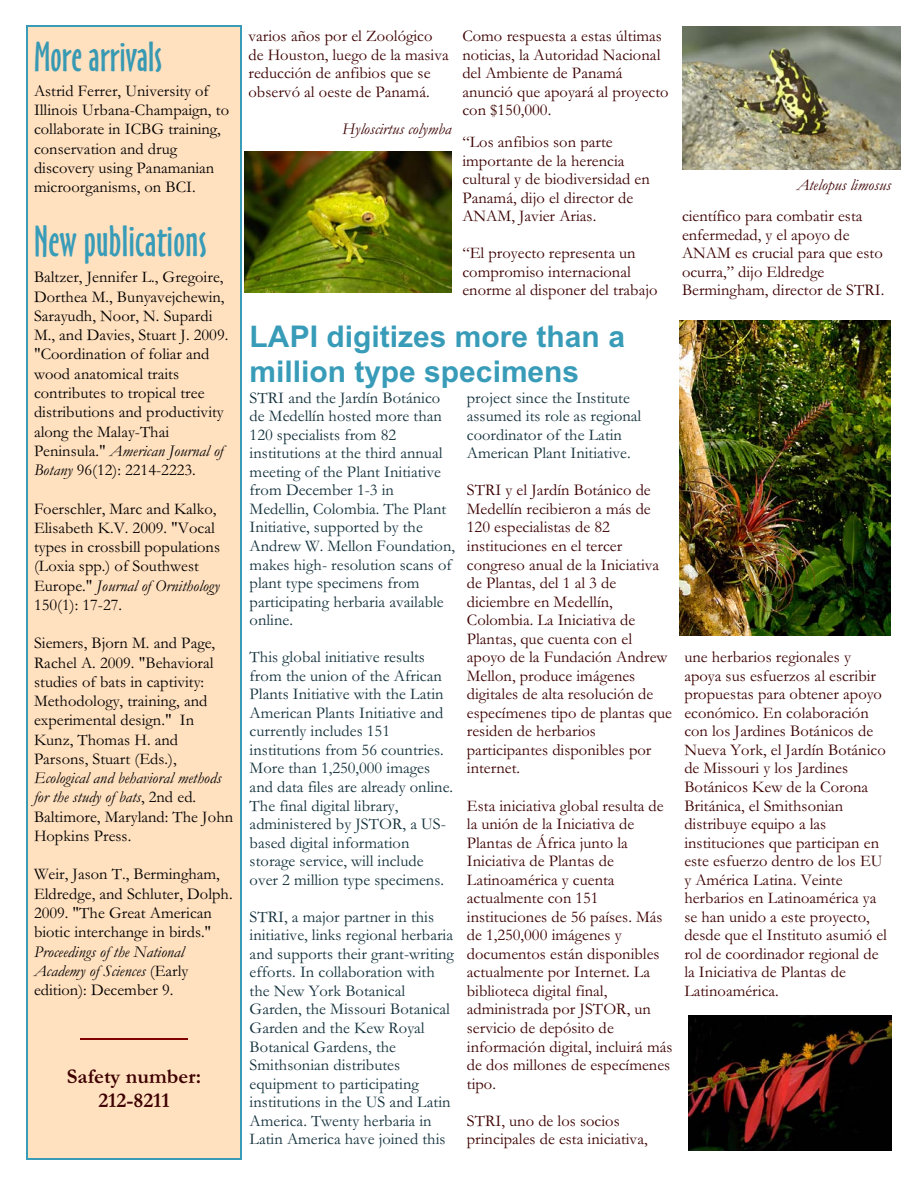
<style>
.page{position:relative;width:918px;height:1188px;background:#fff}
.page>*{position:absolute;margin:0;border:0;box-sizing:border-box;transform-origin:0 0}
.t1{font:40.5px "Oz Handicraft BT";letter-spacing:.01em;color:#389cb8}
.t2{font:39px "Oz Handicraft BT";color:#3899b3}
.t3{font:700 30px/35.1px "Arial";color:#389cb8}
.t4{font:700 21px/24.6px "Garamond";color:#3d0000;text-align:center}
.t5{font:16.5px/18.6px "Garamond";color:#3d0000}
.t6{font:16.5px/18.6px "Garamond";color:#12303b}
.t7{font:16.5px/19.2px "Garamond";color:#000}
.t8{font:italic 16.5px/19.2px "Garamond";color:#000}
.t9{font:italic 16.5px "Garamond";color:#3d0000}
.s1{font-style:italic}
.s2{font-style:normal}
</style>
<div class="page">
<img style="left:245px;top:152px;width:207px;height:140px">
<div style="left:26px;top:26px;width:216px;height:1134px;background:#ffe0bf"></div>
<hr style="left:80px;top:1038px;width:108px;height:2px;background:#800000">
<hr style="left:26px;top:26px;width:1px;height:1133px;background:#389cb8">
<hr style="left:241px;top:26px;width:1px;height:1133px;background:#389cb8">
<hr style="left:26px;top:26px;width:216px;height:1px;background:#389cb8">
<hr style="left:26px;top:1158px;width:216px;height:2px;background:#389cb8">
<img style="left:682px;top:27px;width:218px;height:143px">
<img style="left:680px;top:320px;width:211px;height:315px">
<img style="left:688px;top:1016px;width:204px;height:135px">
<h2 class="t2" style="left:34px;top:41px;width:130px">More arrivals</h2>
<p class="t7" style="left:34px;top:83px;width:197px">Astrid Ferrer, University of<br>Illinois Urbana-Champaign, to collaborate in ICBG training, conservation and drug discovery using Panamanian microorganisms, on BCI.</p>
<h1 class="t1" style="left:34px;top:225px;width:174px">New publications</h1>
<p class="t7" style="left:34px;top:270px;width:196px">Baltzer, Jennifer L., Gregoire,<br>Dorthea M., Bunyavejchewin,<br>Sarayudh, Noor, N. Supardi<br>M., and Davies, Stuart J. 2009. "Coordination of foliar and wood anatomical traits contributes to tropical tree distributions and productivity along the Malay-Thai<br>Peninsula." <span class="s1">American Journal of<br>Botany</span> 96(12): 2214-2223.</p>
<p class="t7" style="left:34px;top:501px;width:188px">Foerschler, Marc and Kalko,<br>Elisabeth K.V. 2009. "Vocal types in crossbill populations (Loxia spp.) of Southwest<br>Europe." <span class="s1">Journal of Ornithology<br></span>150(1): 17-27.</p>
<p class="t7" style="left:34px;top:636px;width:183px">Siemers, Bjorn M. and Page,<br>Rachel A. 2009. "Behavioral studies of bats in captivity:<br>Methodology, training, and experimental design." In<br>Kunz, Thomas H. and<br>Parsons, Stuart (Eds.),</p>
<p class="t8" style="left:34px;top:770px;width:201px">Ecological and behavioral methods for the study of bats<span class="s2">, 2nd ed.<br>Baltimore, Maryland: The John<br>Hopkins Press.</span></p>
<p class="t7" style="left:34px;top:867px;width:200px">Weir, Jason T., Bermingham,<br>Eldredge, and Schluter, Dolph.<br>2009. "The Great American biotic interchange in birds."</p>
<p class="t8" style="left:34px;top:944px;width:156px">Proceedings of the National<br>Academy of Sciences <span class="s2">(Early edition): December 9.</span></p>
<p class="t4" style="left:67px;top:1066px;width:136px">Safety number:<br>212-8211</p>
<p class="t5" style="left:249px;top:29px;width:202px">varios años por el Zoológico de Houston, luego de la masiva reducción de anfibios que se observó al oeste de Panamá.</p>
<p class="t9" style="left:342px;top:123px;width:111px">Hyloscirtus colymba</p>
<p class="t5" style="left:462px;top:29px;width:208px">Como respuesta a estas últimas noticias, la Autoridad Nacional del Ambiente de Panamá anunció que apoyará al proyecto con $150,000.</p>
<p class="t5" style="left:462px;top:135px;width:189px">“Los anfibios son parte importante de la herencia cultural y de biodiversidad en<br>Panamá, dijo el director de<br>ANAM, Javier Arias.</p>
<p class="t5" style="left:462px;top:246px;width:197px">“El proyecto representa un compromiso internacional enorme al disponer del trabajo</p>
<p class="t9" style="left:797px;top:179px;width:96px">Atelopus limosus</p>
<p class="t5" style="left:682px;top:209px;width:204px">científico para combatir esta enfermedad, y el apoyo de<br>ANAM es crucial para que esto ocurra,” dijo Eldredge<br>Bermingham, director de STRI.</p>
<h3 class="t3" style="left:250px;top:322px;width:377px">LAPI digitizes more than a million type specimens</h3>
<p class="t6" style="left:250px;top:390px;width:207px">STRI and the Jardín Botánico de Medellín hosted more than<br>120 specialists from 82 institutions at the third annual meeting of the Plant Initiative from December 1-3 in<br>Medellin, Colombia. The Plant<br>Initiative, supported by the<br>Andrew W. Mellon Foundation, makes high- resolution scans of plant type specimens from participating herbaria available online.</p>
<p class="t6" style="left:250px;top:650px;width:205px">This global initiative results from the union of the African<br>Plants Initiative with the Latin<br>American Plants Initiative and currently includes 151 institutions from 56 countries.<br>More than 1,250,000 images and data files are already online.<br>The final digital library, administered by JSTOR, a US&shy;based digital information storage service, will include over 2 million type specimens.</p>
<p class="t6" style="left:250px;top:909px;width:206px">STRI, a major partner in this initiative, links regional herbaria and supports their grant-writing efforts. In collaboration with the New York Botanical<br>Garden, the Missouri Botanical<br>Garden and the Kew Royal<br>Botanical Gardens, the<br>Smithsonian distributes equipment to participating institutions in the US and Latin<br>America. Twenty herbaria in<br>Latin America have joined this</p>
<p class="t6" style="left:467px;top:390px;width:176px">project since the Institute assumed its role as regional coordinator of the Latin<br>American Plant Initiative.</p>
<p class="t5" style="left:467px;top:483px;width:207px">STRI y el Jardín Botánico de<br>Medellín recibieron a más de<br>120 especialistas de 82 instituciones en el tercer congreso anual de la Iniciativa de Plantas, del 1 al 3 de diciembre en Medellín,<br>Colombia. La Iniciativa de<br>Plantas, que cuenta con el apoyo de la Fundación Andrew<br>Mellon, produce imágenes digitales de alta resolución de especímenes tipo de plantas que residen de herbarios participantes disponibles por internet.</p>
<p class="t5" style="left:467px;top:798px;width:207px">Esta iniciativa global resulta de la unión de la Iniciativa de<br>Plantas de África junto la<br>Iniciativa de Plantas de<br>Latinoamérica y cuenta actualmente con 151 instituciones de 56 países. Más de 1,250,000 imágenes y documentos están disponibles actualmente por Internet. La biblioteca digital final, administrada por JSTOR, un servicio de depósito de información digital, incluirá más de dos millones de especímenes tipo.</p>
<p class="t5" style="left:467px;top:1113px;width:182px">STRI, uno de los socios principales de esta iniciativa,</p>
<p class="t5" style="left:684px;top:650px;width:204px">une herbarios regionales y apoya sus esfuerzos al escribir propuestas para obtener apoyo económico. En colaboración con los Jardines Botánicos de<br>Nueva York, el Jardín Botánico de Missouri y los Jardines<br>Botánicos Kew de la Corona<br>Británica, el Smithsonian distribuye equipo a las instituciones que participan en este esfuerzo dentro de los EU y América Latina. Veinte herbarios en Latinoamérica ya se han unido a este proyecto, desde que el Instituto asumió el rol de coordinador regional de la Iniciativa de Plantas de<br>Latinoamérica.</p>
</div>
